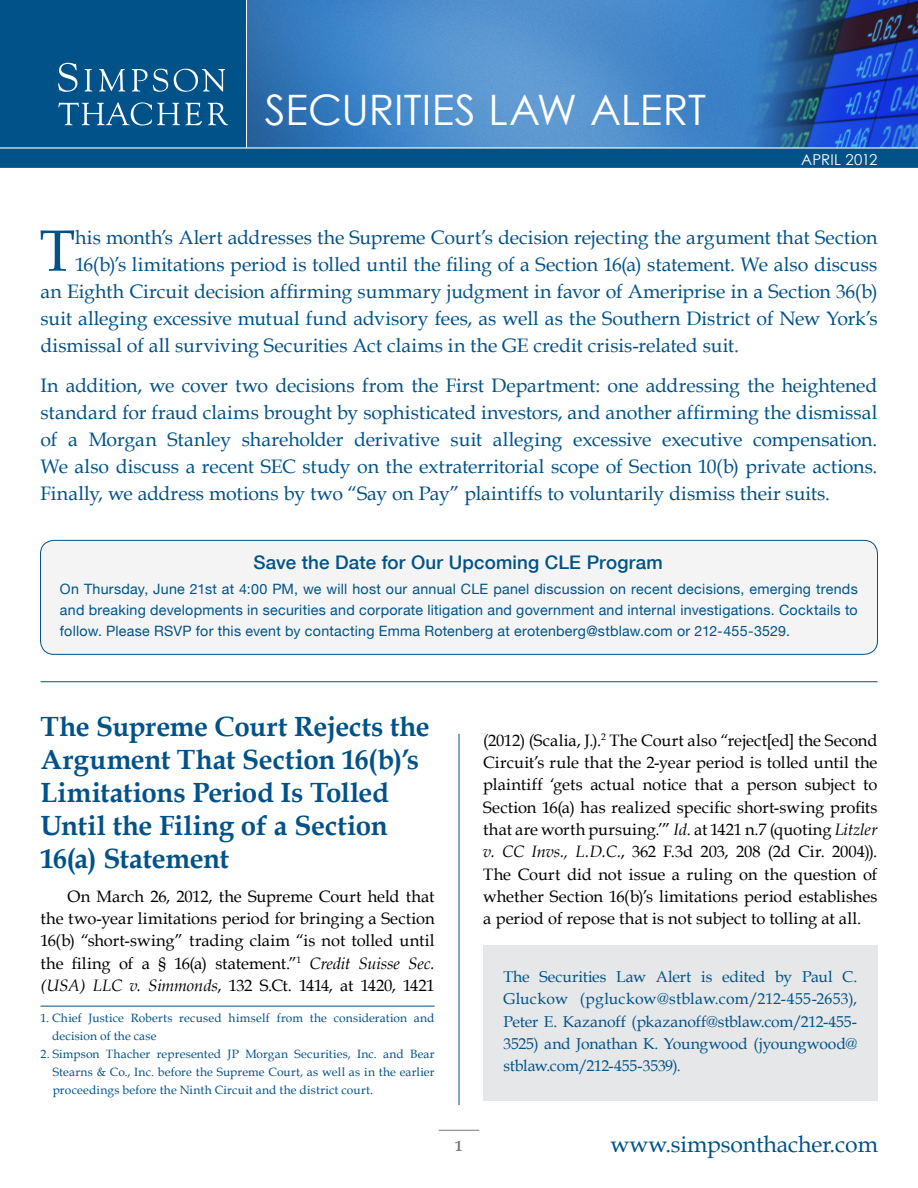
<style>
.page{position:relative;width:918px;height:1188px;background:#fff}
.page>*{position:absolute;margin:0;border:0;box-sizing:border-box;transform-origin:0 0}
.t1{font:58.2px "Book Antiqua";color:#005288}
.t2{font:42px "Century Gothic";color:#fff}
.t3{font:700 27.75px/33px "Book Antiqua";letter-spacing:-.01em;color:#005288}
.t4{font:22.95px "Book Antiqua";letter-spacing:-.005em;color:#005288}
.t5{font:19.5px/27px "Book Antiqua";color:#005288;text-align:justify}
.t6{font:500 18.75px "Helvetica Neue";letter-spacing:.01em;color:#005288}
.t7{font:16.5px/22.4px "Book Antiqua";letter-spacing:-.005em;color:#000;text-align:justify}
.t8{font:15.75px/22.4px "Book Antiqua";letter-spacing:-.015em;color:#005288;text-align:justify}
.t9{font:15px "Century Gothic";letter-spacing:-.01em;color:#fff}
.t10{font:700 15px "Book Antiqua";color:#77787b}
.t11{font:14.25px/21px "Helvetica Neue";letter-spacing:.02em;color:#005288;text-align:justify}
.t12{font:12px/18px "Book Antiqua";letter-spacing:.015em;color:#005288}
.s1{font-style:italic}
</style>
<div class="page">
<img style="left:247px;top:0;width:671px;height:147px">
<div style="left:0;top:0;width:246px;height:148px;background:#005288"></div>
<svg style="left:0;top:147px;width:918px;height:21px;background:#0f5c8f"></svg>
<svg style="left:58px;top:63px;width:19px;height:29px"></svg>
<svg style="left:84px;top:69px;width:8px;height:23px"></svg>
<svg style="left:99px;top:69px;width:26px;height:23px"></svg>
<svg style="left:174px;top:69px;width:51px;height:23px"></svg>
<svg style="left:132px;top:69px;width:36px;height:23px"></svg>
<svg style="left:58px;top:102px;width:144px;height:23px"></svg>
<svg style="left:208px;top:102px;width:20px;height:23px"></svg>
<hr style="left:459px;top:734px;width:1px;height:371px;background:#005288">
<hr style="left:40px;top:681px;width:838px;height:1px;background:#005288">
<hr style="left:439px;top:1130px;width:40px;height:1px;background:#77787b">
<div style="left:483px;top:945px;width:395px;height:156px;background:#e6e7e8"></div>
<div style="left:40px;top:540px;width:838px;height:114px;background:#f4f4f4;border-radius:14px"></div>
<div style="left:40px;top:540px;width:838px;height:115px;border:1px solid #005288;border-radius:14px"></div>
<hr style="left:40px;top:1006px;width:395px;height:1px;background:#005288">
<h2 class="t2" style="left:265px;top:85px;width:443px">SECURITIES LAW ALERT</h2>
<p class="t9" style="left:801px;top:150px;width:78px">April 2012</p>
<h1 class="t1" style="left:40px;top:215px;width:37px">T</h1>
<p class="t5" style="left:75px;top:224px;width:804px">his month’s Alert addresses the Supreme Court’s decision rejecting the argument that Section</p>
<p class="t5" style="left:75px;top:251px;width:804px">16(b)’s limitations period is tolled until the filing of a Section 16(a) statement. We also discuss</p>
<p class="t5" style="left:41px;top:278px;width:839px">an Eighth Circuit decision affirming summary judgment in favor of Ameriprise in a Section 36(b)</p>
<p class="t5" style="left:41px;top:305px;width:839px">suit alleging excessive mutual fund advisory fees, as well as the Southern District of New York’s</p>
<p class="t5" style="left:41px;top:332px;width:700px">dismissal of all surviving Securities Act claims in the GE credit crisis-related suit.</p>
<p class="t5" style="left:41px;top:372px;width:839px">In addition, we cover two decisions from the First Department: one addressing the heightened standard for fraud claims brought by sophisticated investors, and another affirming the dismissal of a Morgan Stanley shareholder derivative suit alleging excessive executive compensation.<br>We also discuss a recent SEC study on the extraterritorial scope of Section 10(b) private actions.<br>Finally, we address motions by two “Say on Pay” plaintiffs to voluntarily dismiss their suits.</p>
<p class="t6" style="left:253px;top:551px;width:411px">Save the Date for Our Upcoming CLE Program</p>
<p class="t11" style="left:60px;top:578px;width:799px">On Thursday, June 21st at 4:00 PM, we will host our annual CLE panel discussion on recent decisions, emerging trends and breaking developments in securities and corporate litigation and government and internal investigations. Cocktails to follow. Please RSVP for this event by contacting Emma Rotenberg at erotenberg@stblaw.com or 212-455-3529.</p>
<h3 class="t3" style="left:40px;top:710px;width:391px">The Supreme Court Rejects the<br>Argument That Section 16(b)’s<br>Limitations Period Is Tolled<br>Until the Filing of a Section<br>16(a) Statement</h3>
<p class="t7" style="left:41px;top:885px;width:396px;text-indent:27px">On March 26, 2012, the Supreme Court held that the two-year limitations period for bringing a Section 16(b) “short-swing” trading claim “is not tolled until the filing of a § 16(a) statement.”<sup>1</sup> <span class="s1">Credit Suisse Sec. (USA) LLC v. Simmonds</span>, 132 S.Ct. 1414, at 1420, 1421</p>
<p class="t12" style="left:52px;top:1009px;width:384px;text-indent:-12px">1. Chief Justice Roberts recused himself from the consideration and decision of the case</p>
<p class="t12" style="left:53px;top:1045px;width:384px;text-align:justify;text-indent:-12px">2. Simpson Thacher represented JP Morgan Securities, Inc. and Bear Stearns &amp; Co., Inc. before the Supreme Court, as well as in the earlier proceedings before the Ninth Circuit and the district court.</p>
<p class="t10" style="left:455px;top:1137px;width:9px">1</p>
<p class="t7" style="left:483px;top:729px;width:396px">(2012) (Scalia, J.).<sup>2</sup> The Court also “reject[ed] the Second Circuit’s rule that the 2-year period is tolled until the plaintiff ‘gets actual notice that a person subject to Section 16(a) has realized specific short-swing profits that are worth pursuing.’” <span class="s1">Id</span>. at 1421 n.7 (quoting <span class="s1">Litzler v. CC Invs., L.D.C.</span>, 362 F.3d 203, 208 (2d Cir. 2004)).<br>The Court did not issue a ruling on the question of whether Section 16(b)’s limitations period establishes a period of repose that is not subject to tolling at all.</p>
<p class="t8" style="left:504px;top:965px;width:355px">The Securities Law Alert is edited by Paul C.<br>Gluckow (pgluckow@stblaw.com/212-455-2653), Peter E. Kazanoff (pkazanoff@stblaw.com/212-455- 3525) and Jonathan K. Youngwood (jyoungwood@ stblaw.com/212-455-3539).</p>
<p class="t4" style="left:610px;top:1130px;width:269px">www.simpsonthacher.com</p>
</div>
